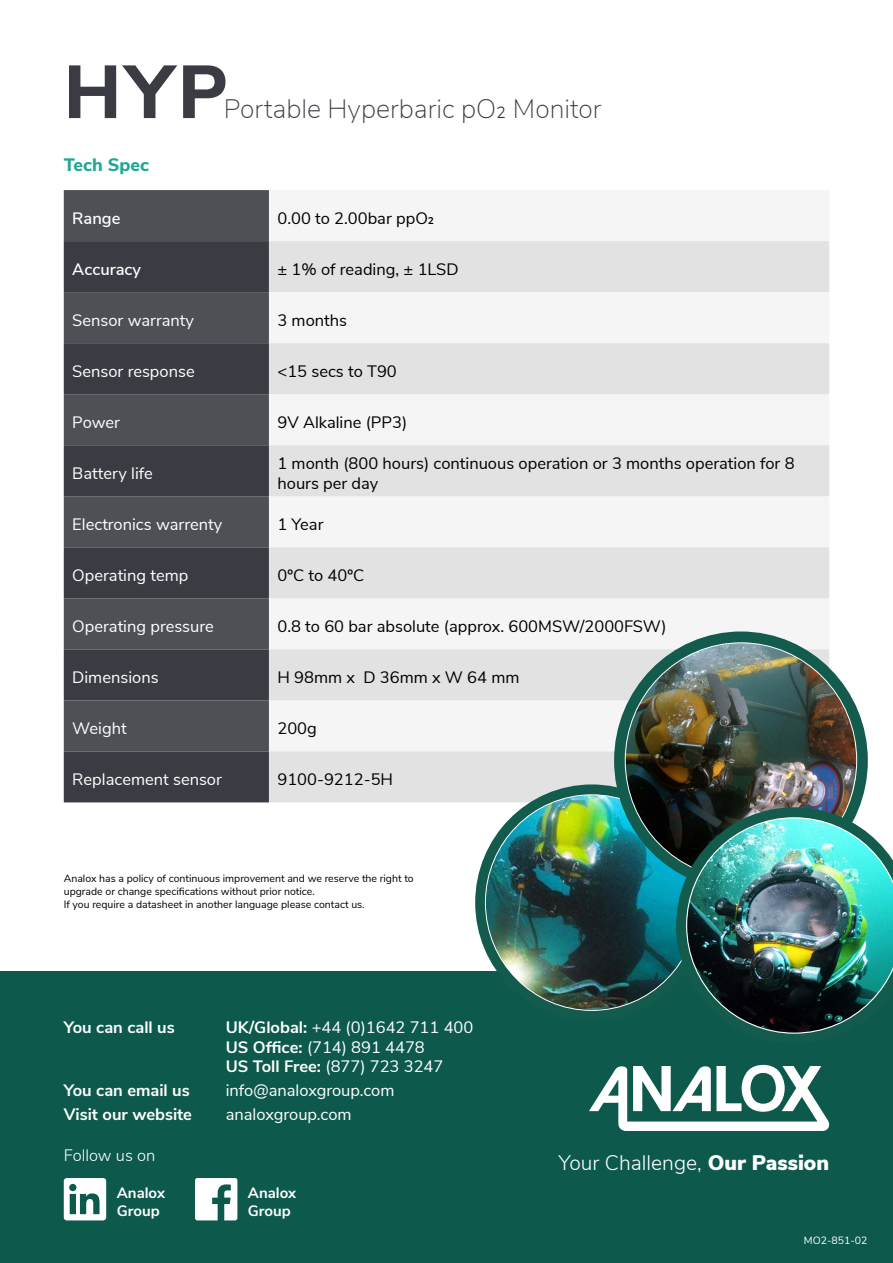
<style>
.page{position:relative;width:893px;height:1263px;background:#fff}
.page>*{position:absolute;margin:0;border:0;box-sizing:border-box;transform-origin:0 0}
.t1{font:800 74.7px "Nunito Sans";color:#3b3c43}
.t2{font:200 26.7px "Nunito Sans";color:#3b3c43}
.t3{font:300 21px "Nunito Sans";color:#fff}
.t4{font:800 18px "Nunito Sans";color:#21a795}
.t5{font:16.5px/19.5px "Nunito Sans";color:#fff}
.t6{font:16.5px/19.8px "Nunito Sans";color:#000}
.t7{font:700 16.5px "Nunito Sans";color:#fff}
.t8{font:600 16.5px "Nunito Sans";color:#fff}
.t9{font:300 16.5px "Nunito Sans";color:#fff}
.t10{font:700 15px/18px "Nunito Sans";color:#fff}
.t11{font:10.5px/12.6px "Nunito Sans";color:#000}
.t12{font:10.5px "Nunito Sans";color:#fff}
.s1{font-weight:700}
.s2{font-weight:900}
</style>
<div class="page">
<div style="left:0;top:972px;width:893px;height:291px;background:#0d5a4d"></div>
<svg style="left:589px;top:1065px;width:240px;height:66px"></svg>
<div style="left:64px;top:1178px;width:42px;height:42px;background:#fff;border-radius:3px"></div>
<svg style="left:69px;top:1184px;width:31px;height:30px"></svg>
<svg style="left:195px;top:1178px;width:42px;height:42px"></svg>
<div style="left:64px;top:190px;width:205px;height:51px;background:#4f5056"></div>
<svg style="left:64px;top:241px;width:205px;height:561px;background:#44454c"></svg>
<svg style="left:269px;top:241px;width:560px;height:561px;fill:#e2e2e3"></svg>
<div style="left:475px;top:784px;width:233px;height:237px;background:#125b4d;border-radius:50%"></div>
<img style="left:485px;top:795px;width:191px;height:215px">
<div style="left:614px;top:631px;width:254px;height:259px;background:#125b4d;border-radius:50%"></div>
<img style="left:625px;top:643px;width:232px;height:235px">
<svg style="left:676px;top:807px;width:184px;height:162px"></svg>
<img style="left:686px;top:817px;width:207px;height:217px">
<h1 class="t1" style="left:64px;top:37px;width:166px">HYP</h1>
<h2 class="t2" style="left:224px;top:89px;width:379px">Portable Hyperbaric pO2 Monitor</h2>
<p class="t4" style="left:64px;top:152px;width:87px">Tech Spec</p>
<p class="t8" style="left:72px;top:206px;width:50px">Range</p>
<p class="t6" style="left:277px;top:207px;width:158px">0.00 to 2.00bar ppO2</p>
<p class="t8" style="left:72px;top:257px;width:70px">Accuracy</p>
<p class="t6" style="left:277px;top:258px;width:183px">± 1% of reading, ± 1LSD</p>
<p class="t5" style="left:72px;top:309px;width:123px">Sensor warranty</p>
<p class="t6" style="left:277px;top:309px;width:71px">3 months</p>
<p class="t5" style="left:72px;top:360px;width:124px">Sensor response</p>
<p class="t6" style="left:277px;top:360px;width:121px">&lt;15 secs to T90</p>
<p class="t5" style="left:72px;top:411px;width:49px">Power</p>
<p class="t6" style="left:277px;top:411px;width:131px">9V Alkaline (PP3)</p>
<p class="t5" style="left:72px;top:463px;width:82px">Battery life</p>
<p class="t6" style="left:277px;top:452px;width:519px">1 month (800 hours) continuous operation or 3 months operation for 8 hours per day</p>
<p class="t5" style="left:72px;top:514px;width:151px">Electronics warrenty</p>
<p class="t6" style="left:277px;top:513px;width:48px">1 Year</p>
<p class="t5" style="left:72px;top:565px;width:118px">Operating temp</p>
<p class="t6" style="left:277px;top:564px;width:88px">0ºC to 40ºC</p>
<p class="t5" style="left:72px;top:616px;width:143px">Operating pressure</p>
<p class="t6" style="left:277px;top:615px;width:391px">0.8 to 60 bar absolute (approx. 600MSW/2000FSW)</p>
<p class="t5" style="left:72px;top:667px;width:88px">Dimensions</p>
<p class="t6" style="left:277px;top:666px;width:243px">H 98mm x D 36mm x W 64 mm</p>
<p class="t5" style="left:72px;top:718px;width:56px">Weight</p>
<p class="t6" style="left:277px;top:717px;width:41px">200g</p>
<p class="t5" style="left:72px;top:769px;width:151px">Replacement sensor</p>
<p class="t6" style="left:277px;top:768px;width:117px">9100-9212-5H</p>
<p class="t11" style="left:64px;top:872px;width:351px">Analox has a policy of continuous improvement and we reserve the right to upgrade or change specifications without prior notice.<br>If you require a datasheet in another language please contact us.</p>
<p class="t7" style="left:64px;top:1015px;width:112px">You can call us</p>
<p class="t5" style="left:226px;top:1016px;width:249px"><span class="s1">UK/Global:</span> +44 (0)1642 711 400<br><span class="s1">US Office:</span> (714) 891 4478<br><span class="s1">US Toll Free:</span> (877) 723 3247</p>
<p class="t7" style="left:64px;top:1078px;width:128px">You can email us</p>
<p class="t5" style="left:226px;top:1079px;width:170px">info@analoxgroup.com</p>
<p class="t7" style="left:64px;top:1102px;width:130px">Visit our website</p>
<p class="t5" style="left:226px;top:1103px;width:127px">analoxgroup.com</p>
<p class="t9" style="left:64px;top:1143px;width:93px">Follow us on</p>
<p class="t10" style="left:117px;top:1183px;width:50px">Analox<br>Group</p>
<p class="t10" style="left:248px;top:1183px;width:50px">Analox<br>Group</p>
<p class="t3" style="left:558px;top:1147px;width:272px">Your Challenge, <span class="s2">Our Passion</span></p>
<p class="t12" style="left:804px;top:1232px;width:65px">MO2-851-02</p>
</div>
